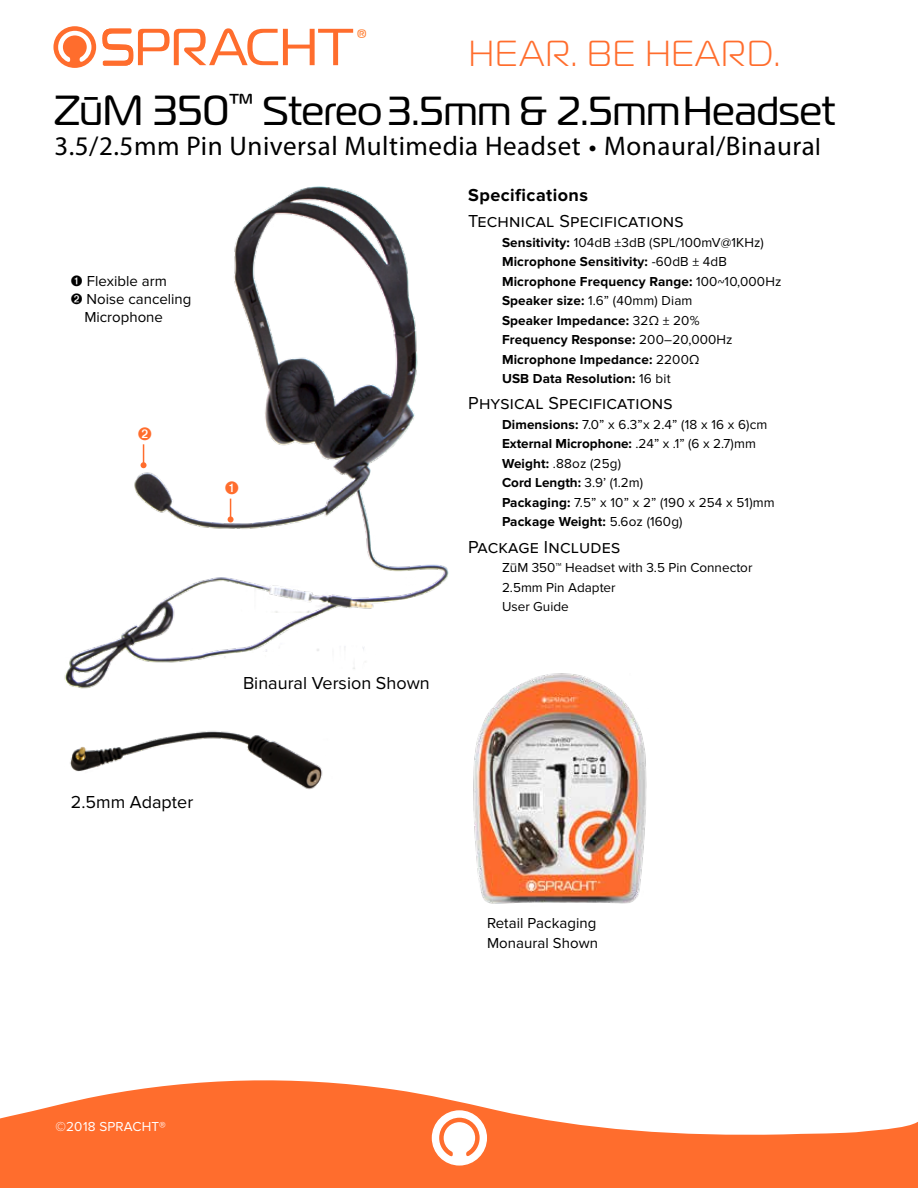
<style>
.page{position:relative;width:918px;height:1188px;background:#fff}
.page>*{position:absolute;margin:0;border:0;box-sizing:border-box;transform-origin:0 0}
.t1{font:51.9px "Magistral";color:#ff6d2d}
.t2{font:40.5px "Magistral";color:#000}
.t3{font:300 36px "Magistral";letter-spacing:.035em;color:#ff6d2d}
.t4{font:27px "Myriad Pro";letter-spacing:.02em;color:#000}
.t5{font:19.2px "Magistral";color:#ff8136}
.t6{font:18px "Proxima Nova";letter-spacing:.01em;color:#000}
.t7{font:700 18px "Proxima Nova";letter-spacing:.025em;color:#000}
.t8{font:15px/19.5px "Proxima Nova";color:#000}
.t9{font:700 13.5px/19.5px "Proxima Nova";letter-spacing:.01em;color:#000}
.t10{font:13.5px/19.5px "Proxima Nova";color:#000}
.t11{font:13.5px "Proxima Nova";letter-spacing:.01em;color:#fff}
.s1{font-size:42px}
.s2{font-family:"Proxima Nova"}
.s3{font-size:24px}
.s4{font-weight:400}
.s5{font-weight:700}
</style>
<div class="page">
<svg style="left:0;top:1080px;width:918px;height:108px;fill:#ff6d2d"></svg>
<svg style="left:431px;top:1110px;width:57px;height:56px"></svg>
<svg style="left:53px;top:26px;width:43px;height:42px"></svg>
<svg style="left:102px;top:28px;width:32px;height:38px"></svg>
<img style="left:64px;top:187px;width:385px;height:502px">
<img style="left:70px;top:731px;width:253px;height:59px">
<img style="left:473px;top:673px;width:174px;height:231px">
<svg style="left:226px;top:481px;width:12px;height:41px"></svg>
<svg style="left:139px;top:427px;width:16px;height:41px"></svg>
<h1 class="t1" style="left:134px;top:16px;width:220px">PRACHT</h1>
<h3 class="t5" style="left:356px;top:24px;width:12px">®</h3>
<h3 class="t3" style="left:469px;top:32px;width:313px">HEAR. BE HEARD.</h3>
<h2 class="t2" style="left:54px;top:86px;width:782px"><span class="s1">ZūM 350</span><sup>™</sup> Stereo 3.5mm &amp; 2.5mm Headset</h2>
<h3 class="t4" style="left:54px;top:129px;width:768px">3.5/2.5mm Pin Universal Multimedia Headset <span class="s2">•</span> Monaural/Binaura<span class="s3">l</span></h3>
<p class="t8" style="left:71px;top:272px;width:98px">➊ Flexible arm</p>
<p class="t8" style="left:71px;top:290px;width:122px">➋ Noise canceling</p>
<p class="t8" style="left:84px;top:308px;width:80px">Microphone</p>
<h3 class="t6" style="left:71px;top:791px;width:124px">2.5mm Adapter</h3>
<h3 class="t6" style="left:243px;top:672px;width:188px">Binaural Version Shown</h3>
<h3 class="t7" style="left:468px;top:185px;width:121px">Specifications</h3>
<h3 class="t6" style="left:468px;top:211px;width:217px">Technical Specifications</h3>
<p class="t9" style="left:502px;top:233px;width:281px">Sensitivity: <span class="s4">104dB ±3dB (SPL/100mV@1KHz)<br></span>Microphone Sensitivity: <span class="s4">-60dB ± 4dB </span>Microphone Frequency Range: <span class="s4">100~10,000Hz </span>Speaker size: <span class="s4">1.6” (40mm) Diam<br></span>Speaker Impedance: <span class="s4">32Ω ± 20%<br></span>Frequency Response: <span class="s4">200–20,000Hz </span>Microphone Impedance: <span class="s4">2200Ω<br></span>USB Data Resolution: <span class="s4">16 bit</span></p>
<h3 class="t6" style="left:468px;top:393px;width:206px">Physical Specifications</h3>
<p class="t10" style="left:502px;top:415px;width:274px"><span class="s5">Dimensions:</span> 7.0” x 6.3”x 2.4” (18 x 16 x 6)cm <span class="s5">External Microphone:</span> .24” x .1” (6 x 2.7)mm <span class="s5">Weight:</span> .88oz (25g)<br><span class="s5">Cord Length:</span> 3.9’ (1.2m)<br><span class="s5">Packaging:</span> 7.5” x 10” x 2” (190 x 254 x 51)mm <span class="s5">Package Weight:</span> 5.6oz (160g)</p>
<h3 class="t6" style="left:468px;top:536px;width:153px">Package Includes</h3>
<p class="t10" style="left:502px;top:558px;width:252px">ZūM 350™ Headset with 3.5 Pin Connector<br>2.5mm Pin Adapter<br>User Guide</p>
<p class="t8" style="left:487px;top:914px;width:113px">Retail Packaging<br>Monaural Shown</p>
<p class="t11" style="left:56px;top:1119px;width:112px">©2018 SPRACHT®</p>
</div>
